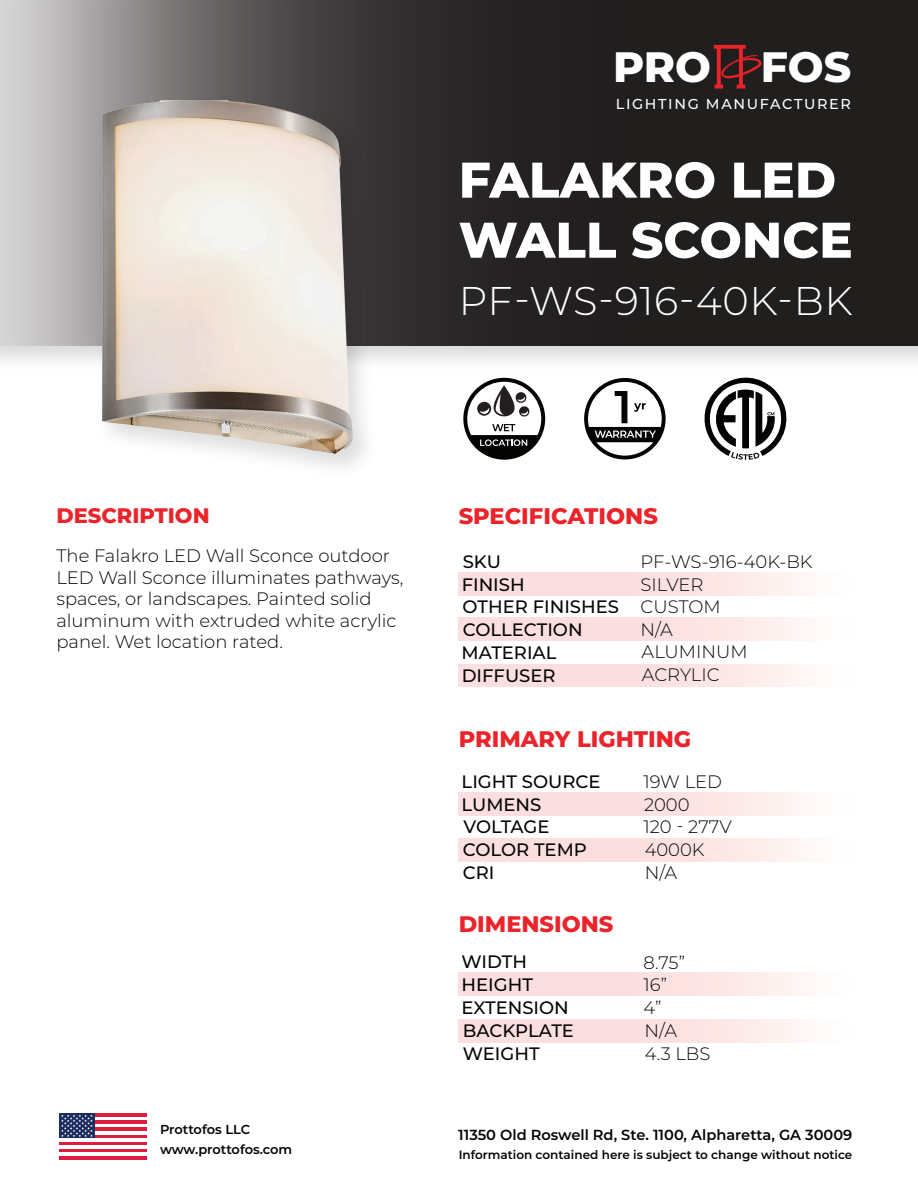
<style>
.page{position:relative;width:918px;height:1188px;background:#fff}
.page>*{position:absolute;margin:0;border:0;box-sizing:border-box;transform-origin:0 0}
.t1{font:800 50.1px/60px "Montserrat";color:#fff}
.t2{font:800 42.45px "Montserrat";letter-spacing:-.005em;color:#fff}
.t3{font:300 40.05px "Montserrat";letter-spacing:.015em;color:#fff}
.t4{font:800 22.5px "Montserrat";color:#ea242b}
.t5{font:800 21px "Montserrat";color:#ea242b}
.t6{font:300 18px/22.6px "Montserrat";color:#050504}
.t7{font:500 18px/22.8px "Montserrat";color:#050504}
.t8{font:600 14.55px "Montserrat";color:#040503}
.t9{font:500 14.4px "Montserrat";letter-spacing:.115em;color:#fff}
.t10{font:600 13.05px/20.2px "Montserrat";letter-spacing:-.01em;color:#040503}
.t11{font:600 12px "Montserrat";color:#040503}
</style>
<div class="page">
<svg style="left:0;top:0;width:918px;height:346px;background:#3c393a"></svg>
<hr style="left:59px;top:1113px;width:88px;height:4px;background:#dc1d3f">
<hr style="left:59px;top:1121px;width:88px;height:3px;background:#dc1d3f">
<svg style="left:94px;top:1124px;width:53px;height:4px"></svg>
<hr style="left:59px;top:1128px;width:88px;height:3px;background:#dc1d3f">
<hr style="left:59px;top:1135px;width:88px;height:3px;background:#dc1d3f">
<hr style="left:59px;top:1142px;width:88px;height:3px;background:#dc1d3f">
<hr style="left:59px;top:1149px;width:88px;height:3px;background:#dc1d3f">
<hr style="left:59px;top:1156px;width:88px;height:4px;background:#dc1d3f">
<div style="left:59px;top:1113px;width:35px;height:25px;background:#1b2c5f"></div>
<svg style="left:61px;top:1115px;width:32px;height:22px"></svg>
<img style="left:72px;top:89px;width:310px;height:378px">
<svg style="left:699px;top:362px;width:91px;height:98px"></svg>
<svg style="left:584px;top:378px;width:82px;height:81px"></svg>
<svg style="left:463px;top:378px;width:82px;height:82px"></svg>
<div style="left:459px;top:1019px;width:394px;height:23px;background:linear-gradient(to right,#fad6d8,#fef6f4)"></div>
<div style="left:459px;top:664px;width:394px;height:23px;background:linear-gradient(to right,#fad6d8,#fef6f4)"></div>
<div style="left:459px;top:618px;width:394px;height:23px;background:linear-gradient(to right,#fad6d8,#fef6f4)"></div>
<div style="left:459px;top:573px;width:394px;height:22px;background:linear-gradient(to right,#fad6d8,#fef6f4)"></div>
<div style="left:459px;top:838px;width:394px;height:23px;background:linear-gradient(to right,#fad6d8,#fef6f4)"></div>
<div style="left:459px;top:793px;width:394px;height:23px;background:linear-gradient(to right,#fad6d8,#fef6f4)"></div>
<div style="left:459px;top:973px;width:394px;height:23px;background:linear-gradient(to right,#fad6d8,#fef6f4)"></div>
<svg style="left:714px;top:45px;width:48px;height:44px;background:#5f1f21"></svg>
<h2 class="t2" style="left:613px;top:36px;width:240px">PRO FOS</h2>
<p class="t9" style="left:616px;top:94px;width:237px">LIGHTING MANUFACTURER</p>
<h1 class="t1" style="left:459px;top:147px;width:396px">FALAKRO LED<br>WALL SCONCE</h1>
<p class="t5" style="left:56px;top:501px;width:155px">DESCRIPTION</p>
<h3 class="t3" style="left:459px;top:274px;width:396px">PF-WS-916-40K-BK</h3>
<p class="t4" style="left:459px;top:499px;width:201px">SPECIFICATIONS</p>
<p class="t6" style="left:56px;top:544px;width:348px;line-height:21.6px">The Falakro LED Wall Sconce outdoor LED Wall Sconce illuminates pathways, spaces, or landscapes. Painted solid aluminum with extruded white acrylic panel. Wet location rated.</p>
<p class="t7" style="left:462px;top:549px;width:159px">SKU<br>FINISH<br>OTHER FINISHES<br>COLLECTION<br>MATERIAL<br>DIFFUSER</p>
<p class="t6" style="left:641px;top:549px;width:174px">PF-WS-916-40K-BK</p>
<p class="t6" style="left:641px;top:572px;width:108px">SILVER<br>CUSTOM<br>N/A<br>ALUMINUM<br>ACRYLIC</p>
<p class="t4" style="left:459px;top:723px;width:234px">PRIMARY LIGHTING</p>
<p class="t10" style="left:160px;top:1118px;width:134px">Prottofos LLC www.prottofos.com</p>
<p class="t7" style="left:462px;top:770px;width:140px">LIGHT SOURCE<br>LUMENS</p>
<p class="t7" style="left:463px;top:838px;width:126px">COLOR TEMP<br>CRI</p>
<p class="t7" style="left:464px;top:815px;width:87px">VOLTAGE</p>
<p class="t4" style="left:459px;top:908px;width:156px">DIMENSIONS</p>
<p class="t7" style="left:462px;top:950px;width:114px">WIDTH<br>HEIGHT<br>EXTENSION<br>BACKPLATE<br>WEIGHT</p>
<p class="t6" style="left:644px;top:769px;width:80px;line-height:23.5px">19W LED<br>2000</p>
<p class="t6" style="left:644px;top:815px;width:90px">120 - 277V<br>4000K<br>N/A</p>
<p class="t6" style="left:644px;top:950px;width:68px">8.75”<br>16”<br>4”<br>N/A<br>4.3 LBS</p>
<p class="t8" style="left:458px;top:1124px;width:396px">11350 Old Roswell Rd, Ste. 1100, Alpharetta, GA 30009</p>
<p class="t11" style="left:459px;top:1146px;width:395px">Information contained here is subject to change without notice</p>
</div>
